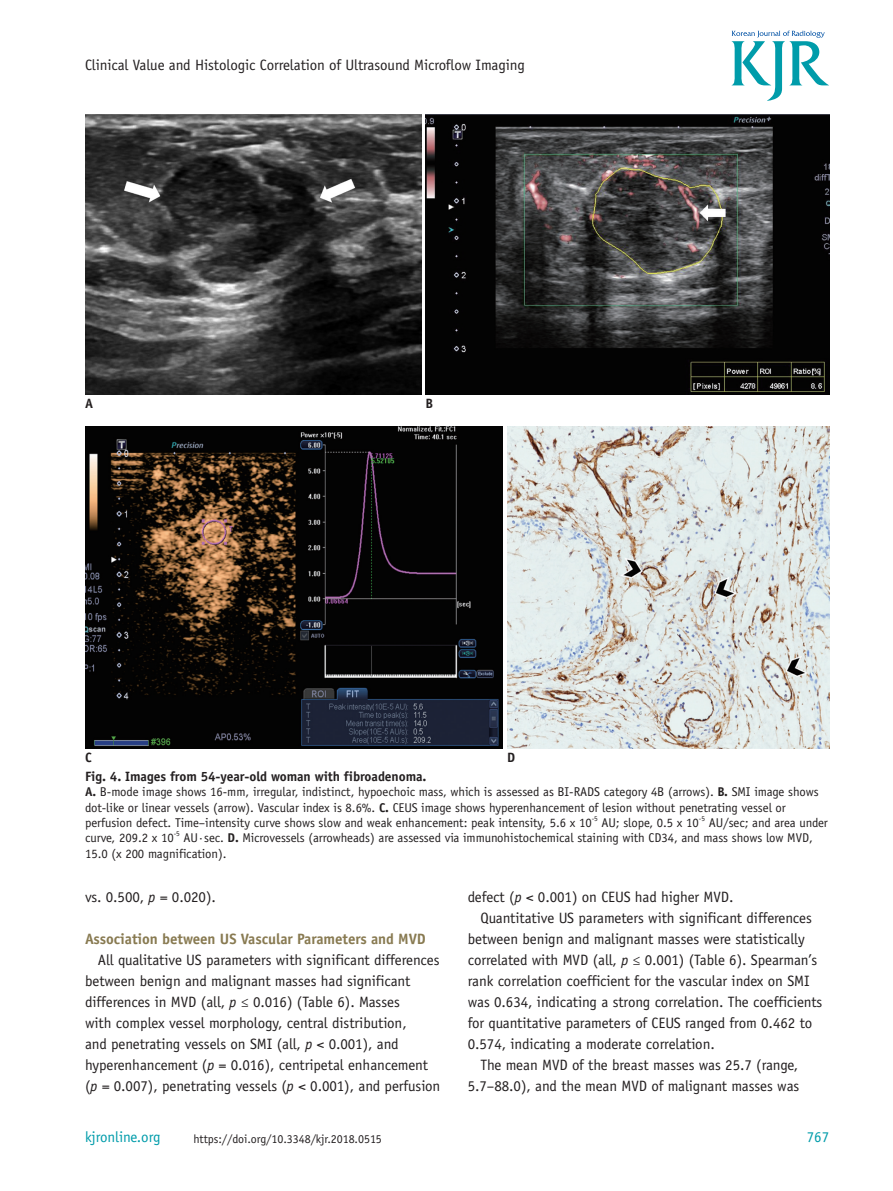
<style>
.page{position:relative;width:893px;height:1191px;background:#fff}
.page>*{position:absolute;margin:0;border:0;box-sizing:border-box;transform-origin:0 0}
.본문{font:15px/21px "Officina Sans Std";letter-spacing:-.005em;color:#231f20}
._1_제목{font:700 15px "Officina Sans Std";letter-spacing:-.005em;color:#887a51}
.t1{font:15px "Officina Sans Std";letter-spacing:-.005em;color:#009caa}
.그림제목{font:700 13.5px "Officina Sans Std";letter-spacing:-.005em;color:#231f20}
.그림제목1{font:12.75px/15.3px "Officina Sans Std";letter-spacing:-.005em;color:#231f20}
.t2{font:12px "Officina Sans Std";letter-spacing:-.005em;color:#231f20}
.그림제목1-2{font:7.5px "Officina Sans Std";color:#231f20}
.s1{font-weight:700}
.s2{font-style:italic}
</style>
<div class="page">
<svg style="left:732px;top:31px;width:97px;height:70px"></svg>
<img style="left:85px;top:115px;width:336px;height:279px">
<img style="left:426px;top:115px;width:403px;height:279px">
<img style="left:85px;top:426px;width:418px;height:322px">
<img style="left:507px;top:426px;width:322px;height:322px">
<p class="본문" style="left:85px;top:54px;width:441px">Clinical Value and Histologic Correlation of Ultrasound Microflow Imaging</p>
<p class="그림제목" style="left:85px;top:395px;width:10px">A</p>
<p class="그림제목" style="left:426px;top:395px;width:9px">B</p>
<p class="그림제목" style="left:85px;top:748px;width:8px">C</p>
<p class="그림제목" style="left:507px;top:748px;width:10px">D</p>
<p class="그림제목" style="left:85px;top:767px;width:343px">Fig. 4. Images from 54-year-old woman with fibroadenoma.</p>
<p class="그림제목1" style="left:85px;top:784px;width:735px"><span class="s1">A.</span> B-mode image shows 16-mm, irregular, indistinct, hypoechoic mass, which is assessed as BI-RADS category 4B (arrows). <span class="s1">B.</span> SMI image shows dot-like or linear vessels (arrow). Vascular index is 8.6%. <span class="s1">C.</span> CEUS image shows hyperenhancement of lesion without penetrating vessel or perfusion defect. Time–intensity curve shows slow and weak enhancement: peak intensity, 5.6 x 10</p>
<p class="그림제목1-2" style="left:592px;top:814px;width:8px">-5</p>
<p class="그림제목1" style="left:602px;top:815px;width:99px">AU; slope, 0.5 x 10</p>
<p class="그림제목1-2" style="left:699px;top:814px;width:8px">-5</p>
<p class="그림제목1" style="left:709px;top:815px;width:121px">AU/sec; and area under</p>
<p class="그림제목1" style="left:85px;top:830px;width:90px">curve, 209.2 x 10</p>
<p class="그림제목1-2" style="left:174px;top:829px;width:8px">-5</p>
<p class="그림제목1" style="left:85px;top:830px;width:729px;text-indent:99px">AU·sec. <span class="s1">D.</span> Microvessels (arrowheads) are assessed via immunohistochemical staining with CD34, and mass shows low MVD,<br>15.0 (x 200 magnification).</p>
<p class="본문" style="left:85px;top:886px;width:132px">vs. 0.500, <span class="s2">p</span> = 0.020).</p>
<p class="_1_제목" style="left:85px;top:929px;width:342px">Association between US Vascular Parameters and MVD</p>
<p class="본문" style="left:85px;top:949px;width:357px;text-indent:13px">All qualitative US parameters with significant differences between benign and malignant masses had significant differences in MVD (all, <span class="s2">p</span> ≤ 0.016) (Table 6). Masses<br>with complex vessel morphology, central distribution,<br>and penetrating vessels on SMI (all, <span class="s2">p</span> &lt; 0.001), and hyperenhancement (<span class="s2">p</span> = 0.016), centripetal enhancement (<span class="s2">p</span> = 0.007), penetrating vessels (<span class="s2">p</span> &lt; 0.001), and perfusion</p>
<p class="t1" style="left:85px;top:1128px;width:77px">kjronline.org</p>
<p class="t2" style="left:194px;top:1132px;width:190px">https://doi.org/10.3348/kjr.2018.0515</p>
<p class="본문" style="left:468px;top:886px;width:267px">defect (<span class="s2">p</span> &lt; 0.001) on CEUS had higher MVD.</p>
<p class="본문" style="left:468px;top:907px;width:356px;text-indent:13px">Quantitative US parameters with significant differences between benign and malignant masses were statistically correlated with MVD (all, <span class="s2">p</span> ≤ 0.001) (Table 6). Spearman’s rank correlation coefficient for the vascular index on SMI was 0.634, indicating a strong correlation. The coefficients for quantitative parameters of CEUS ranged from 0.462 to 0.574, indicating a moderate correlation.</p>
<p class="본문" style="left:468px;top:1054px;width:333px;text-align:right">The mean MVD of the breast masses was 25.7 (range,<br>5.7–88.0), and the mean MVD of malignant masses was</p>
<p class="t1" style="left:807px;top:1128px;width:24px">767</p>
</div>
